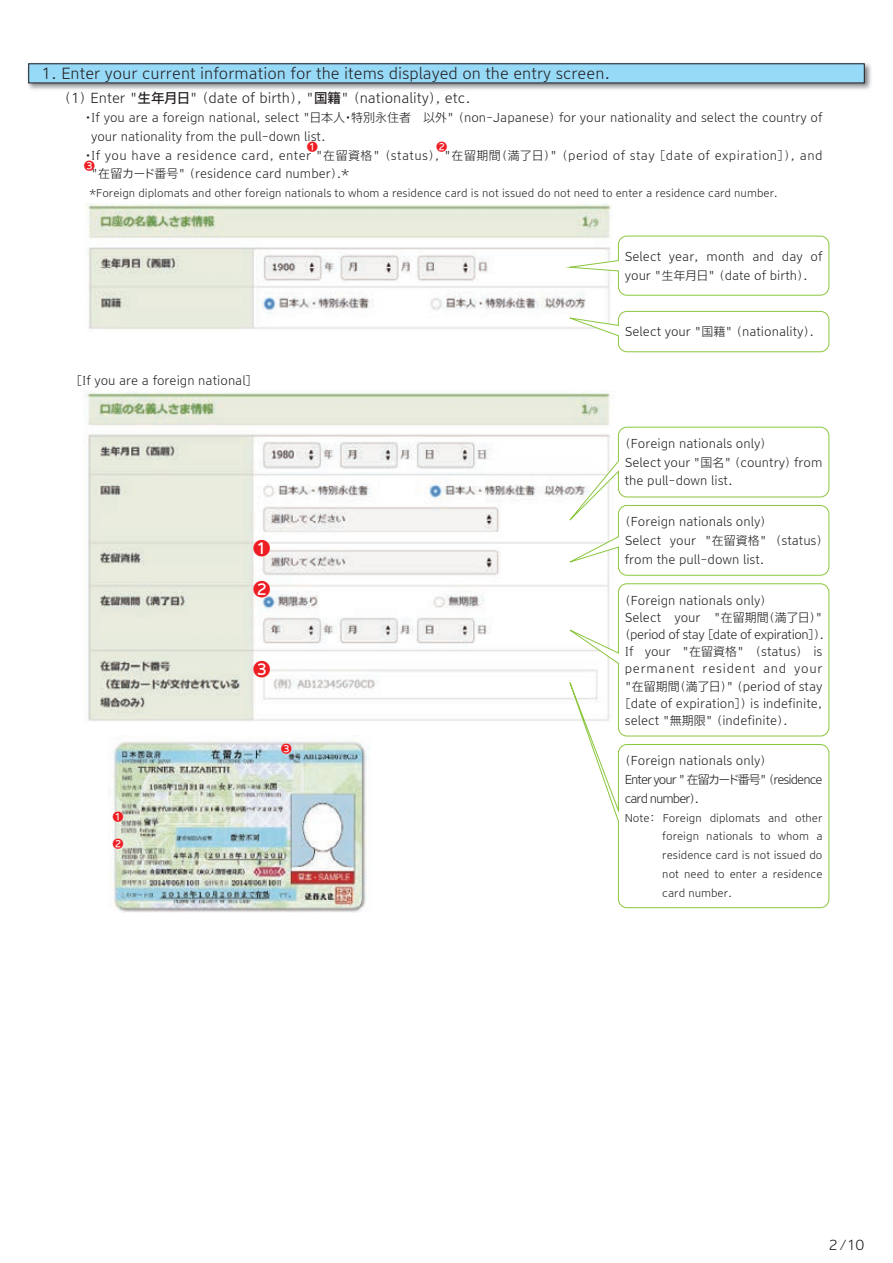
<style>
.page{position:relative;width:893px;height:1263px;background:#fff}
.page>*{position:absolute;margin:0;border:0;box-sizing:border-box;transform-origin:0 0}
.t1{font:18px "Iwa UCDA Goth Std Lt 90 pv RKSJ H";color:#ee1d23}
.t2{font:15px "Iwa UCDA Goth Std Lt 90 pv RKSJ H";color:#231f20}
.t3{font:13.5px "Iwa UCDA Goth Std Lt 90 pv RKSJ H";color:#231f20}
.t4{font:12px/18.8px "Iwa UCDA Goth Std Lt 90 pv RKSJ H";color:#231f20}
.t5{font:12px "Iwa UCDA Goth Std Lt 90 pv RKSJ H";letter-spacing:.035em;color:#231f20}
.t6{font:12px/18.8px "Iwa UCDA Goth Std Lt 90 pv RKSJ H";letter-spacing:-.08em;color:#231f20}
.t7{font:12px "Iwa UCDA Goth Std Lt 90 pv RKSJ H";letter-spacing:-.04em;color:#231f20}
.t8{font:12px "Iwa UCDA Goth Std Lt 90 pv RKSJ H";letter-spacing:.06em;color:#231f20}
.t9{font:11.25px "Iwa UCDA Goth Std Lt 90 pv RKSJ H";color:#ee1d23}
.t10{font:10.5px/18.8px "Iwa UCDA Goth Std Lt 90 pv RKSJ H";color:#231f20;text-align:justify}
.s1{font-family:"Iwa UCDA Goth Std Md 90 pv RKSJ H"}
</style>
<div class="page">
<img style="left:27px;top:63px;width:845px;height:27px">
<div style="left:29px;top:64px;width:835px;height:19px;background:#97daf8"></div>
<img style="left:110px;top:741px;width:257px;height:171px">
<img style="left:84px;top:390px;width:530px;height:331px">
<img style="left:85px;top:204px;width:526px;height:125px">
<svg style="left:562px;top:235px;width:268px;height:61px"></svg>
<svg style="left:562px;top:310px;width:268px;height:43px"></svg>
<svg style="left:561px;top:583px;width:269px;height:37px"></svg>
<svg style="left:547px;top:620px;width:283px;height:288px"></svg>
<svg style="left:558px;top:426px;width:272px;height:150px"></svg>
<div style="left:113px;top:811px;width:10px;height:11px;background:#fff;border-radius:50%"></div>
<div style="left:281px;top:744px;width:11px;height:10px;background:#fff;border-radius:50%"></div>
<div style="left:113px;top:839px;width:10px;height:10px;background:#fff;border-radius:50%"></div>
<div style="left:253px;top:540px;width:17px;height:17px;background:#fff;border-radius:50%"></div>
<div style="left:253px;top:581px;width:17px;height:16px;background:#fff;border-radius:50%"></div>
<div style="left:253px;top:661px;width:17px;height:16px;background:#fff;border-radius:50%"></div>
<p class="t2" style="left:41px;top:68px;width:571px">1. Enter your current information for the items displayed on the entry screen.</p>
<p class="t3" style="left:57px;top:93px;width:415px">（1）Enter "<span class="s1">生年月日</span>" （date of birth）, "<span class="s1">国籍</span>" （nationality）, etc.</p>
<p class="t4" style="left:82px;top:110px;width:742px">・If you are a foreign national, select "日本人・特別永住者　以外" （non-Japanese）for your nationality and select the country of</p>
<p class="t4" style="left:91px;top:129px;width:236px">your nationality from the pull-down list.</p>
<p class="t5" style="left:82px;top:151px;width:742px">・If you have a residence card, enter "在留資格" （status）, "在留期間（満了日）" （period of stay ［date of expiration］）, and</p>
<p class="t4" style="left:91px;top:166px;width:259px">"在留カード番号" （residence card number）.*</p>
<p class="t10" style="left:90px;top:185px;width:690px">*Foreign diplomats and other foreign nationals to whom a residence card is not issued do not need to enter a residence card number.</p>
<p class="t9" style="left:307px;top:143px;width:13px">❶</p>
<p class="t9" style="left:436px;top:143px;width:13px">❷</p>
<p class="t9" style="left:84px;top:161px;width:13px">❸</p>
<p class="t4" style="left:625px;top:249px;width:199px">Select year, month and day of your "生年月日" （date of birth）.</p>
<p class="t4" style="left:64px;top:372px;width:195px">　［If you are a foreign national］</p>
<p class="t9" style="left:113px;top:812px;width:13px">❶</p>
<p class="t9" style="left:113px;top:840px;width:13px">❷</p>
<h1 class="t1" style="left:253px;top:542px;width:19px">❶</h1>
<h1 class="t1" style="left:253px;top:582px;width:19px">❷</h1>
<h1 class="t1" style="left:253px;top:662px;width:19px">❸</h1>
<p class="t9" style="left:281px;top:745px;width:13px">❸</p>
<p class="t4" style="left:625px;top:324px;width:192px">Select your "国籍" （nationality）.</p>
<p class="t4" style="left:625px;top:436px;width:199px;text-indent:-6px">（Foreign nationals only）<br>Select your "国名" （country）from the pull-down list.</p>
<p class="t4" style="left:625px;top:514px;width:205px;text-indent:-6px">（Foreign nationals only）<br>Select your "在留資格" （status）from the pull-down list.</p>
<p class="t4" style="left:619px;top:592px;width:155px">（Foreign nationals only）</p>
<p class="t4" style="left:625px;top:609px;width:199px">Select your "在留期間（満了日）"</p>
<p class="t7" style="left:619px;top:630px;width:208px">（period of stay ［date of expiration］）.</p>
<p class="t4" style="left:625px;top:644px;width:199px">If your "在留資格" （status） is</p>
<p class="t8" style="left:625px;top:664px;width:199px">permanent resident and your</p>
<p class="t4" style="left:625px;top:678px;width:199px">"在留期間（満了日）" （period of stay</p>
<p class="t4" style="left:619px;top:696px;width:205px">［date of expiration］）is indefinite,</p>
<p class="t4" style="left:625px;top:713px;width:166px">select "無期限" （indefinite）.</p>
<p class="t6" style="left:625px;top:753px;width:199px;text-indent:-6px">（Foreign nationals only）<br>Enter your " 在留カード番号" （residence card number）.</p>
<p class="t10" style="left:662px;top:810px;width:162px;text-indent:-37px">Note： Foreign diplomats and other foreign nationals to whom a residence card is not issued do not need to enter a residence card number.</p>
<p class="t3" style="left:826px;top:1240px;width:40px">２/10</p>
</div>
